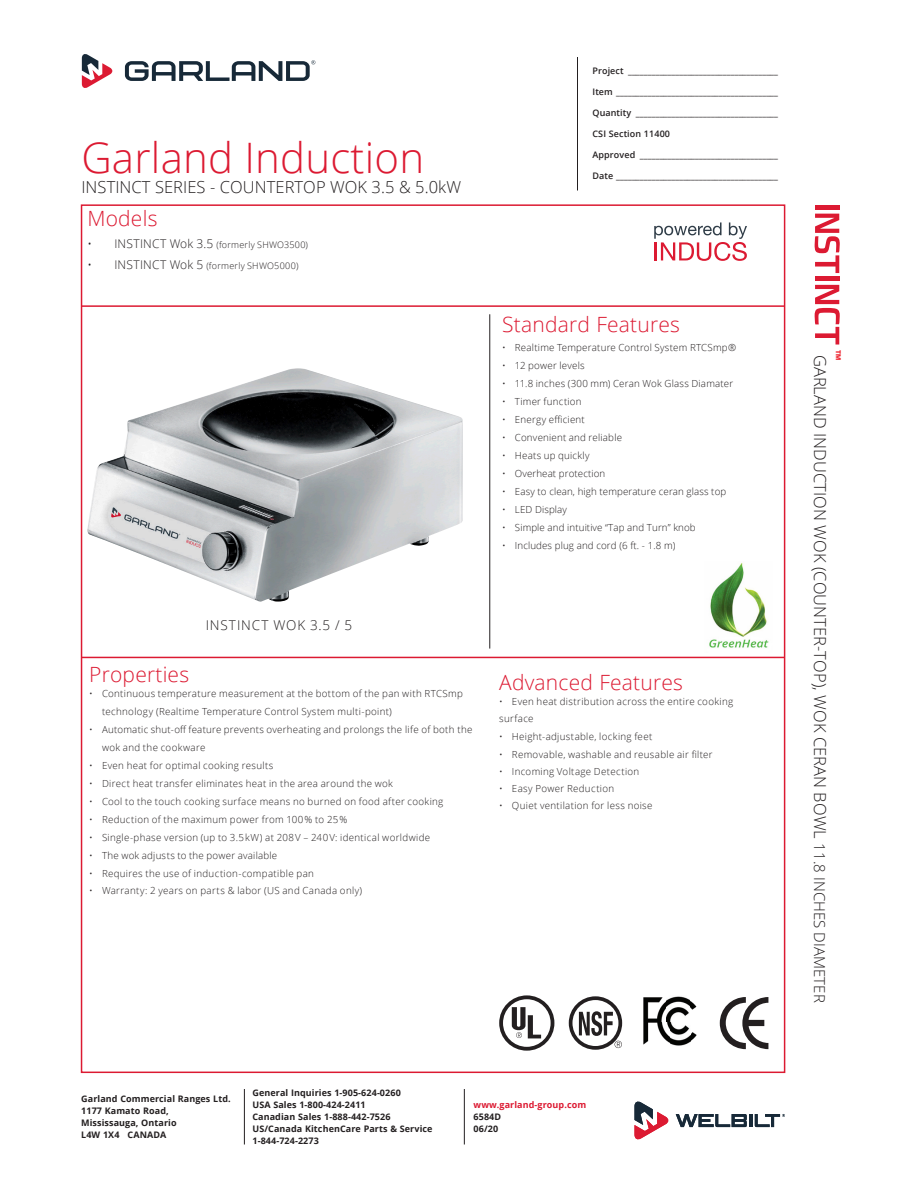
<style>
.page{position:relative;width:918px;height:1188px;background:#fff}
.page>*{position:absolute;margin:0;border:0;box-sizing:border-box;transform-origin:0 0}
.Header_-_Main{font:300 42px "Open Sans";letter-spacing:.005em;color:#dc1a32}
.Header_-_Specs{font:300 21px "Open Sans";letter-spacing:.01em;color:#dc1a32}
.Header_-_Main-2{font:300 16.5px "Open Sans";letter-spacing:.005em;color:#231f20}
.Sub_-_Head{font:300 16.5px "Open Sans";letter-spacing:.005em;color:#231f20}
.Bildunterschrift{font:300 13.5px "Open Sans";letter-spacing:.06em;color:#231f20}
.Fliess{font:800 13.5px "Open Sans";color:#ee2833}
.t1{font:300 9.75px/18px "Open Sans";letter-spacing:.03em;color:#231f20}
.t2{font:300 9.75px "Open Sans";letter-spacing:.01em;color:#231f20}
.t3{font:600 9px "Open Sans";letter-spacing:.01em;color:#231f20}
.Bottom_Signoff{font:700 9px/12px "Open Sans";letter-spacing:.01em;color:#231f20}
.t4{font:300 9px "Open Sans";letter-spacing:.025em;color:#231f20}
.Bottom_Signoff-2{font:700 9px "Open Sans";letter-spacing:.01em;color:#dc1a32}
.s1{font-size:12px}
.s2{font-size:15px}
</style>
<div class="page">
<hr style="left:577px;top:57px;width:1px;height:133px;background:#231f20">
<svg style="left:82px;top:54px;width:31px;height:34px"></svg>
<svg style="left:125px;top:60px;width:190px;height:21px"></svg>
<hr style="left:464px;top:1089px;width:1px;height:55px;background:#231f20">
<hr style="left:244px;top:1089px;width:1px;height:55px;background:#231f20">
<svg style="left:676px;top:1114px;width:109px;height:13px"></svg>
<svg style="left:634px;top:1102px;width:35px;height:37px"></svg>
<hr style="left:81px;top:305px;width:703px;height:2px;background:#dc1a32">
<hr style="left:82px;top:657px;width:702px;height:1px;background:#dc1a32">
<hr style="left:489px;top:314px;width:1px;height:335px;background:#231f20">
<img style="left:87px;top:368px;width:376px;height:234px">
<svg style="left:720px;top:997px;width:48px;height:52px"></svg>
<svg style="left:654px;top:222px;width:93px;height:39px"></svg>
<div style="left:499px;top:995px;width:55px;height:56px;border:4px solid #231f20;border-radius:50%"></div>
<svg style="left:512px;top:1007px;width:29px;height:31px"></svg>
<div style="left:569px;top:996px;width:53px;height:54px;border:4px solid #231f20;border-radius:50%"></div>
<svg style="left:579px;top:1011px;width:43px;height:37px"></svg>
<img style="left:643px;top:996px;width:54px;height:50px">
<img style="left:709px;top:563px;width:60px;height:85px">
<div style="left:815px;top:205px;width:24px;height:5px;background:#dc1a32"></div>
<svg style="left:815px;top:214px;width:25px;height:59px"></svg>
<div style="left:815px;top:276px;width:24px;height:5px;background:#dc1a32"></div>
<svg style="left:815px;top:285px;width:25px;height:60px"></svg>
<p class="Header_-_Main" style="left:81px;top:129px;width:344px">Garland Induction</p>
<p class="Sub_-_Head" style="left:81px;top:176px;width:381px">INSTINCT SERIES - COUNTERTOP WOK 3.5 &amp; 5.0kW</p>
<p class="Header_-_Specs" style="left:87px;top:204px;width:72px">Models</p>
<p class="t4" style="left:87px;top:238px;width:222px"><span class="s1">• INSTINCT Wok 3.5</span> (formerly SHWO3500)</p>
<p class="t4" style="left:87px;top:259px;width:213px"><span class="s1">• INSTINCT Wok 5</span> (formerly SHWO5000)</p>
<p class="t3" style="left:592px;top:64px;width:187px">Project ______________________________________</p>
<p class="t3" style="left:592px;top:85px;width:187px">Item _________________________________________</p>
<p class="t3" style="left:592px;top:106px;width:187px">Quantity ____________________________________</p>
<p class="t3" style="left:592px;top:127px;width:79px">CSI Section 11400</p>
<p class="t3" style="left:592px;top:148px;width:187px">Approved ___________________________________</p>
<p class="t3" style="left:592px;top:169px;width:187px">Date _________________________________________</p>
<p class="Header_-_Specs" style="left:502px;top:310px;width:179px">Standard Features</p>
<p class="t1" style="left:502px;top:338px;width:235px">• Realtime Temperature Control System RTCSmp®</p>
<p class="t1" style="left:502px;top:356px;width:84px">• 12 power levels</p>
<p class="t1" style="left:502px;top:374px;width:233px">• 11.8 inches (300 mm) Ceran Wok Glass Diamater</p>
<p class="t1" style="left:502px;top:392px;width:81px">• Timer function</p>
<p class="t1" style="left:502px;top:410px;width:84px">• Energy efficient</p>
<p class="t1" style="left:502px;top:428px;width:121px">• Convenient and reliable</p>
<p class="t1" style="left:502px;top:446px;width:89px">• Heats up quickly</p>
<p class="t2" style="left:502px;top:467px;width:105px">• Overheat protection</p>
<p class="t2" style="left:502px;top:485px;width:226px">• Easy to clean, high temperature ceran glass top</p>
<p class="t2" style="left:502px;top:503px;width:66px">• LED Display</p>
<p class="t2" style="left:502px;top:521px;width:195px">• Simple and intuitive “Tap and Turn” knob</p>
<p class="t2" style="left:502px;top:539px;width:175px">• Includes plug and cord (6 ft. - 1.8 m)</p>
<p class="Header_-_Specs" style="left:89px;top:660px;width:101px">Properties</p>
<p class="Bildunterschrift" style="left:206px;top:615px;width:148px">INSTINCT WOK 3.5 / 5</p>
<p class="t1" style="left:102px;top:684px;width:362px;text-indent:-13px">• Continuous temperature measurement at the bottom of the pan with RTCSmp technology (Realtime Temperature Control System multi-point)</p>
<p class="t1" style="left:102px;top:720px;width:372px;text-indent:-13px">• Automatic shut-off feature prevents overheating and prolongs the life of both the wok and the cookware</p>
<p class="t1" style="left:89px;top:756px;width:186px">• Even heat for optimal cooking results</p>
<p class="t1" style="left:89px;top:774px;width:305px">• Direct heat transfer eliminates heat in the area around the wok</p>
<p class="t1" style="left:89px;top:792px;width:356px">• Cool to the touch cooking surface means no burned on food after cooking</p>
<p class="t1" style="left:89px;top:810px;width:260px">• Reduction of the maximum power from 100 % to 25 %</p>
<p class="t1" style="left:89px;top:828px;width:342px">• Single-phase version (up to 3.5 kW) at 208 V – 240 V: identical worldwide</p>
<p class="t1" style="left:89px;top:846px;width:190px">• The wok adjusts to the power available</p>
<p class="t1" style="left:89px;top:864px;width:226px">• Requires the use of induction-compatible pan</p>
<p class="t1" style="left:89px;top:881px;width:274px">• Warranty: 2 years on parts &amp; labor (US and Canada only)</p>
<p class="Header_-_Specs" style="left:499px;top:668px;width:185px">Advanced Features</p>
<p class="t1" style="left:499px;top:693px;width:236px;line-height:17.2px">• Even heat distribution across the entire cooking surface</p>
<p class="t1" style="left:499px;top:727px;width:155px">• Height-adjustable, locking feet</p>
<p class="t1" style="left:499px;top:745px;width:215px">• Removable, washable and reusable air filter</p>
<p class="t1" style="left:499px;top:762px;width:142px">• Incoming Voltage Detection</p>
<p class="t1" style="left:499px;top:779px;width:117px">• Easy Power Reduction</p>
<p class="t1" style="left:499px;top:796px;width:155px">• Quiet ventilation for less noise</p>
<p class="Header_-_Main-2" style="left:831px;top:355px;width:650px;rotate:90deg">GARLAND INDUCTION WOK (COUNTER-TOP), WOK CERAN BOWL <span class="s2">11.8 INCHES DIAMETER</span></p>
<p class="Fliess" style="left:846px;top:350px;width:12px;rotate:90deg">™</p>
<p class="Bottom_Signoff" style="left:81px;top:1092px;width:151px">Garland Commercial Ranges Ltd.</p>
<p class="Bottom_Signoff" style="left:81px;top:1104px;width:97px">1177 Kamato Road,<br>Mississauga, Ontario<br>L4W 1X4 CANADA</p>
<p class="Bottom_Signoff" style="left:252px;top:1086px;width:150px">General Inquiries 1-905-624-0260</p>
<p class="Bottom_Signoff" style="left:252px;top:1098px;width:115px">USA Sales 1-800-424-2411</p>
<p class="Bottom_Signoff" style="left:252px;top:1110px;width:140px">Canadian Sales 1-888-442-7526</p>
<p class="Bottom_Signoff" style="left:252px;top:1122px;width:182px">US/Canada KitchenCare Parts &amp; Service<br>1-844-724-2273</p>
<p class="Bottom_Signoff-2" style="left:474px;top:1099px;width:114px">www.garland-group.com</p>
<p class="Bottom_Signoff" style="left:474px;top:1111px;width:29px">6584D</p>
<p class="Bottom_Signoff" style="left:474px;top:1123px;width:26px">06/20</p>
</div>
